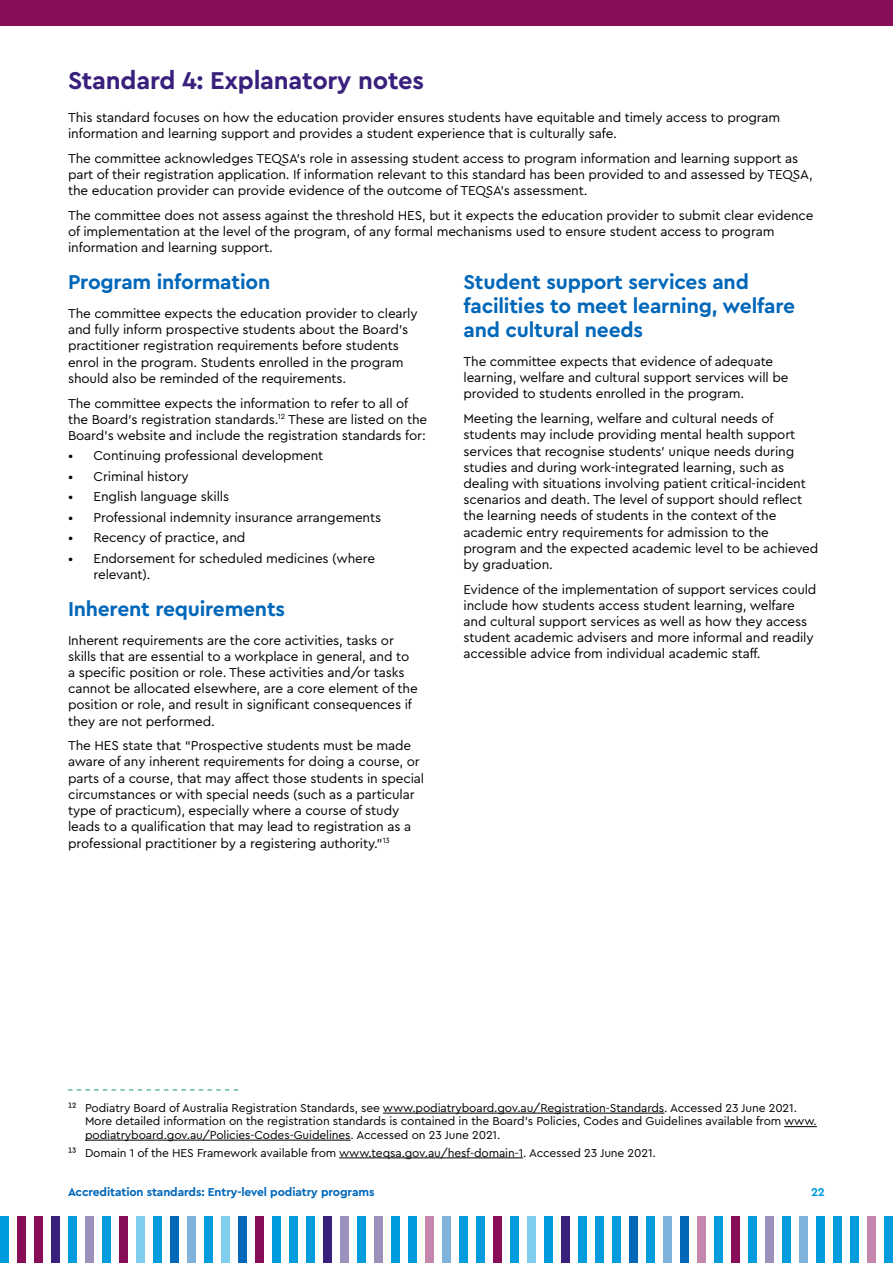
<style>
.page{position:relative;width:893px;height:1263px;background:#fff}
.page>*{position:absolute;margin:0;border:0;box-sizing:border-box;transform-origin:0 0}
.t1{font:700 25.5px "Cera Pro";letter-spacing:-.01em;color:#39207c}
.t2{font:700 21px/24px "Cera Pro";letter-spacing:-.01em;color:#0067b9}
.t3{font:13.5px/16.2px "Cera Pro";letter-spacing:-.01em;color:#000}
.t4{font:12px/13.5px "Cera Pro";letter-spacing:-.01em;color:#000}
.t5{font:700 12px "Cera Pro";letter-spacing:-.01em;color:#0067b9}
.t6{font:700 12px "Cera Pro";color:#009cde}
</style>
<div class="page">
<div style="left:0;top:1216px;width:9px;height:47px;background:#009cde"></div>
<div style="left:544px;top:1216px;width:9px;height:47px;background:#009cde"></div>
<div style="left:272px;top:1216px;width:9px;height:47px;background:#009cde"></div>
<div style="left:816px;top:1216px;width:9px;height:47px;background:#009cde"></div>
<div style="left:136px;top:1216px;width:9px;height:47px;background:#80ceee"></div>
<div style="left:680px;top:1216px;width:9px;height:47px;background:#0067b9"></div>
<div style="left:408px;top:1216px;width:9px;height:47px;background:#009cde"></div>
<div style="left:68px;top:1216px;width:9px;height:47px;background:#009cde"></div>
<div style="left:612px;top:1216px;width:9px;height:47px;background:#009cde"></div>
<div style="left:340px;top:1216px;width:9px;height:47px;background:#9c90bd"></div>
<div style="left:204px;top:1216px;width:9px;height:47px;background:#009cde"></div>
<div style="left:748px;top:1216px;width:9px;height:47px;background:#009cde"></div>
<div style="left:476px;top:1216px;width:9px;height:47px;background:#009cde"></div>
<div style="left:34px;top:1216px;width:9px;height:47px;background:#890c58"></div>
<div style="left:578px;top:1216px;width:9px;height:47px;background:#009cde"></div>
<div style="left:306px;top:1216px;width:9px;height:47px;background:#009cde"></div>
<div style="left:850px;top:1216px;width:9px;height:47px;background:#009cde"></div>
<div style="left:170px;top:1216px;width:9px;height:47px;background:#0067b9"></div>
<div style="left:714px;top:1216px;width:9px;height:47px;background:#009cde"></div>
<div style="left:442px;top:1216px;width:9px;height:47px;background:#80b3dc"></div>
<div style="left:102px;top:1216px;width:9px;height:47px;background:#009cde"></div>
<div style="left:646px;top:1216px;width:9px;height:47px;background:#009cde"></div>
<div style="left:374px;top:1216px;width:9px;height:47px;background:#9c90bd"></div>
<div style="left:238px;top:1216px;width:9px;height:47px;background:#0067b9"></div>
<div style="left:782px;top:1216px;width:9px;height:47px;background:#009cde"></div>
<div style="left:510px;top:1216px;width:9px;height:47px;background:#009cde"></div>
<div style="left:17px;top:1216px;width:9px;height:47px;background:#890c58"></div>
<div style="left:561px;top:1216px;width:9px;height:47px;background:#39207c"></div>
<div style="left:289px;top:1216px;width:9px;height:47px;background:#009cde"></div>
<div style="left:833px;top:1216px;width:9px;height:47px;background:#009cde"></div>
<div style="left:153px;top:1216px;width:9px;height:47px;background:#009cde"></div>
<div style="left:697px;top:1216px;width:9px;height:47px;background:#c486ac"></div>
<div style="left:425px;top:1216px;width:9px;height:47px;background:#c486ac"></div>
<div style="left:85px;top:1216px;width:9px;height:47px;background:#9c90bd"></div>
<div style="left:629px;top:1216px;width:9px;height:47px;background:#0067b9"></div>
<div style="left:357px;top:1216px;width:9px;height:47px;background:#009cde"></div>
<div style="left:221px;top:1216px;width:9px;height:47px;background:#80ceee"></div>
<div style="left:765px;top:1216px;width:9px;height:47px;background:#9c90bd"></div>
<div style="left:493px;top:1216px;width:9px;height:47px;background:#890c58"></div>
<div style="left:51px;top:1216px;width:9px;height:47px;background:#39207c"></div>
<div style="left:595px;top:1216px;width:9px;height:47px;background:#009cde"></div>
<div style="left:323px;top:1216px;width:9px;height:47px;background:#39207c"></div>
<div style="left:867px;top:1216px;width:9px;height:47px;background:#c486ac"></div>
<div style="left:884px;top:1216px;width:9px;height:47px;background:#009cde"></div>
<div style="left:187px;top:1216px;width:9px;height:47px;background:#80b3dc"></div>
<div style="left:731px;top:1216px;width:9px;height:47px;background:#890c58"></div>
<div style="left:459px;top:1216px;width:9px;height:47px;background:#009cde"></div>
<div style="left:119px;top:1216px;width:9px;height:47px;background:#890c58"></div>
<div style="left:663px;top:1216px;width:9px;height:47px;background:#80b3dc"></div>
<div style="left:391px;top:1216px;width:9px;height:47px;background:#009cde"></div>
<div style="left:255px;top:1216px;width:9px;height:47px;background:#890c58"></div>
<div style="left:799px;top:1216px;width:9px;height:47px;background:#80b3dc"></div>
<div style="left:527px;top:1216px;width:9px;height:47px;background:#80ceee"></div>
<div style="left:0;top:0;width:893px;height:26px;background:#890c58"></div>
<svg style="left:68px;top:1089px;width:170px;height:1px"></svg>
<hr style="left:383px;top:1113px;width:281px;height:1px;background:#000">
<hr style="left:784px;top:1126px;width:33px;height:1px;background:#000">
<hr style="left:85px;top:1140px;width:266px;height:1px;background:#000">
<hr style="left:339px;top:1157px;width:184px;height:1px;background:#000">
<h1 class="t1" style="left:68px;top:63px;width:357px">Standard 4: Explanatory notes</h1>
<p class="t3" style="left:68px;top:109px;width:714px">This standard focuses on how the education provider ensures students have equitable and timely access to program information and learning support and provides a student experience that is culturally safe.</p>
<p class="t3" style="left:68px;top:150px;width:746px">The committee acknowledges TEQSA’s role in assessing student access to program information and learning support as part of their registration application. If information relevant to this standard has been provided to and assessed by TEQSA, the education provider can provide evidence of the outcome of TEQSA’s assessment.</p>
<p class="t3" style="left:68px;top:207px;width:747px">The committee does not assess against the threshold HES, but it expects the education provider to submit clear evidence of implementation at the level of the program, of any formal mechanisms used to ensure student access to program information and learning support.</p>
<h2 class="t2" style="left:68px;top:269px;width:204px">Program information</h2>
<p class="t3" style="left:68px;top:305px;width:351px">The committee expects the education provider to clearly and fully inform prospective students about the Board’s practitioner registration requirements before students enrol in the program. Students enrolled in the program should also be reminded of the requirements.</p>
<p class="t3" style="left:68px;top:394px;width:361px">The committee expects the information to refer to all of the Board’s registration standards.<sup>12</sup> These are listed on the<br>Board’s website and include the registration standards for:</p>
<p class="t3" style="left:68px;top:447px;width:257px">• Continuing professional development</p>
<p class="t3" style="left:68px;top:468px;width:122px">• Criminal history</p>
<p class="t3" style="left:68px;top:488px;width:163px">• English language skills</p>
<p class="t3" style="left:68px;top:508px;width:315px">• Professional indemnity insurance arrangements</p>
<p class="t3" style="left:68px;top:529px;width:179px">• Recency of practice, and</p>
<p class="t3" style="left:94px;top:549px;width:283px;text-indent:-26px">• Endorsement for scheduled medicines (where relevant).</p>
<h2 class="t2" style="left:68px;top:596px;width:219px">Inherent requirements</h2>
<p class="t3" style="left:68px;top:631px;width:351px">Inherent requirements are the core activities, tasks or skills that are essential to a workplace in general, and to a specific position or role. These activities and/or tasks cannot be allocated elsewhere, are a core element of the position or role, and result in significant consequences if they are not performed.</p>
<p class="t3" style="left:68px;top:737px;width:358px">The HES state that “Prospective students must be made aware of any inherent requirements for doing a course, or parts of a course, that may affect those students in special circumstances or with special needs (such as a particular type of practicum), especially where a course of study leads to a qualification that may lead to registration as a professional practitioner by a registering authority.”<sup>13</sup></p>
<h2 class="t2" style="left:463px;top:269px;width:333px">Student support services and facilities to meet learning, welfare and cultural needs</h2>
<p class="t3" style="left:463px;top:353px;width:327px">The committee expects that evidence of adequate learning, welfare and cultural support services will be provided to students enrolled in the program.</p>
<p class="t3" style="left:463px;top:410px;width:356px">Meeting the learning, welfare and cultural needs of students may include providing mental health support services that recognise students’ unique needs during studies and during work-integrated learning, such as dealing with situations involving patient critical-incident scenarios and death. The level of support should reflect the learning needs of students in the context of the academic entry requirements for admission to the program and the expected academic level to be achieved by graduation.</p>
<p class="t3" style="left:463px;top:580px;width:354px">Evidence of the implementation of support services could include how students access student learning, welfare and cultural support services as well as how they access student academic advisers and more informal and readily accessible advice from individual academic staff.</p>
<p class="t4" style="left:85px;top:1100px;width:733px;text-indent:-17px">12 Podiatry Board of Australia Registration Standards, see www.podiatryboard.gov.au/Registration-Standards. Accessed 23 June 2021.<br>More detailed information on the registration standards is contained in the Board’s Policies, Codes and Guidelines available from www. podiatryboard.gov.au/Policies-Codes-Guidelines. Accessed on 23 June 2021.</p>
<p class="t4" style="left:68px;top:1145px;width:589px">13 Domain 1 of the HES Framework available from www.teqsa.gov.au/hesf-domain-1. Accessed 23 June 2021.</p>
<p class="t5" style="left:68px;top:1184px;width:308px">Accreditation standards: Entry-level podiatry programs</p>
<p class="t6" style="left:811px;top:1184px;width:15px">22</p>
</div>
